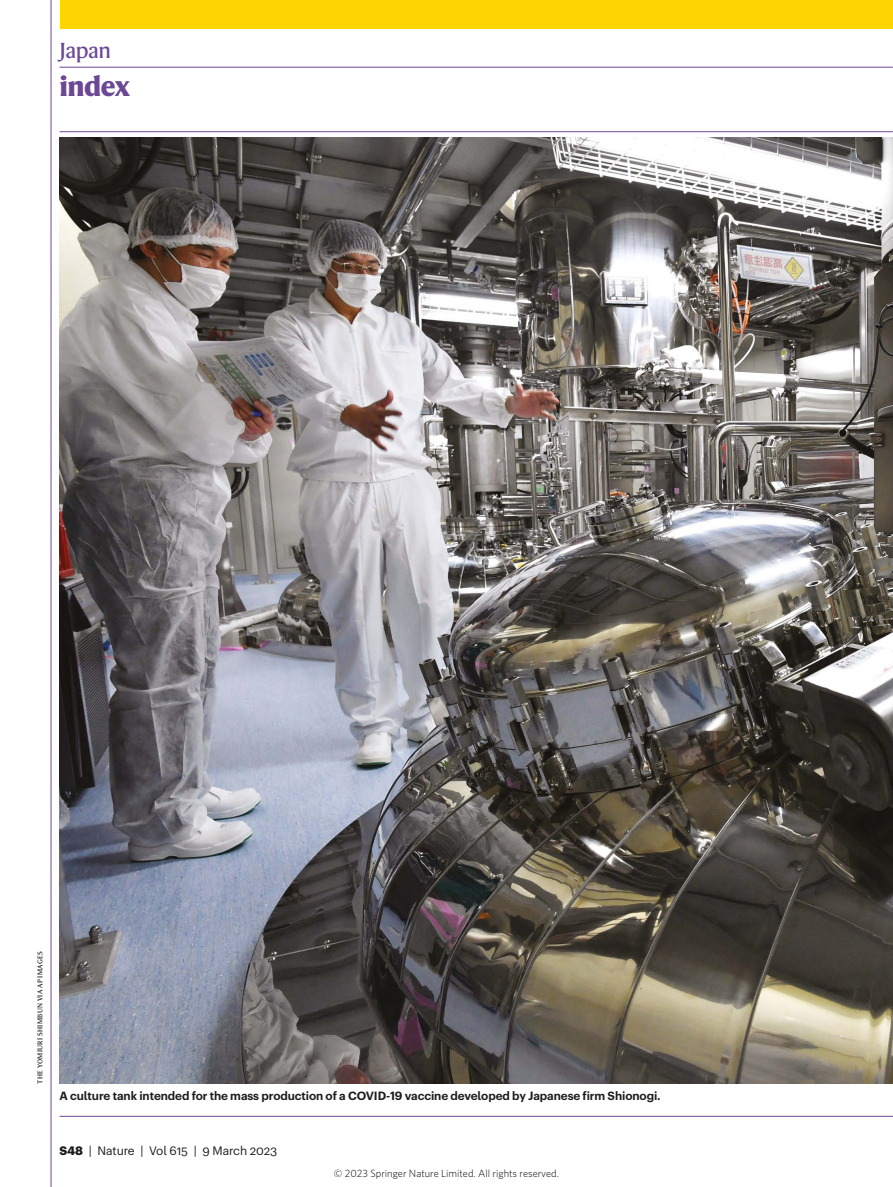
<style>
.page{position:relative;width:893px;height:1187px;background:#fff}
.page>*{position:absolute;margin:0;border:0;box-sizing:border-box;transform-origin:0 0}
.t1{font:800 27px "Harding";letter-spacing:-.02em;color:#6c4796}
.t2{font:21px "Harding Text";letter-spacing:-.025em;color:#6c4796}
.t3{font:12px "Graphik Naturel";letter-spacing:-.01em;color:#1d1d1b}
.t4{font:600 11.7px "Graphik Naturel";letter-spacing:-.005em;color:#1d1d1b}
.t5{font:300 10.5px "Whitney";color:#000}
.t6{font:6.75px "Harding Text";letter-spacing:.05em;color:#1d1d1b}
.s1{font-weight:700}
</style>
<div class="page">
<hr style="left:60px;top:1115px;width:833px;height:1px;background:#6c4796">
<img style="left:60px;top:138px;width:833px;height:944px">
<hr style="left:51px;top:0;width:1px;height:1186px;background:#6c4796">
<hr style="left:60px;top:67px;width:833px;height:1px;background:#6c4796">
<hr style="left:60px;top:131px;width:833px;height:1px;background:#6c4796">
<div style="left:60px;top:0;width:832px;height:29px;background:#ffd500"></div>
<h2 class="t2" style="left:60px;top:37px;width:53px">Japan</h2>
<h1 class="t1" style="left:60px;top:70px;width:73px">index</h1>
<p class="t6" style="left:36px;top:1083px;width:134px;rotate:-90deg">THE YOMIURI SHIMBUN VIA AP IMAGES</p>
<p class="t4" style="left:60px;top:1086px;width:603px">A culture tank intended for the mass production of a COVID-19 vaccine developed by Japanese firm Shionogi.</p>
<p class="t3" style="left:60px;top:1141px;width:219px"><span class="s1">S48</span> | Nature | Vol 615 | 9 March 2023</p>
<p class="t5" style="left:334px;top:1166px;width:226px">© 2023 Springer Nature Limited. All rights reserved.</p>
</div>
